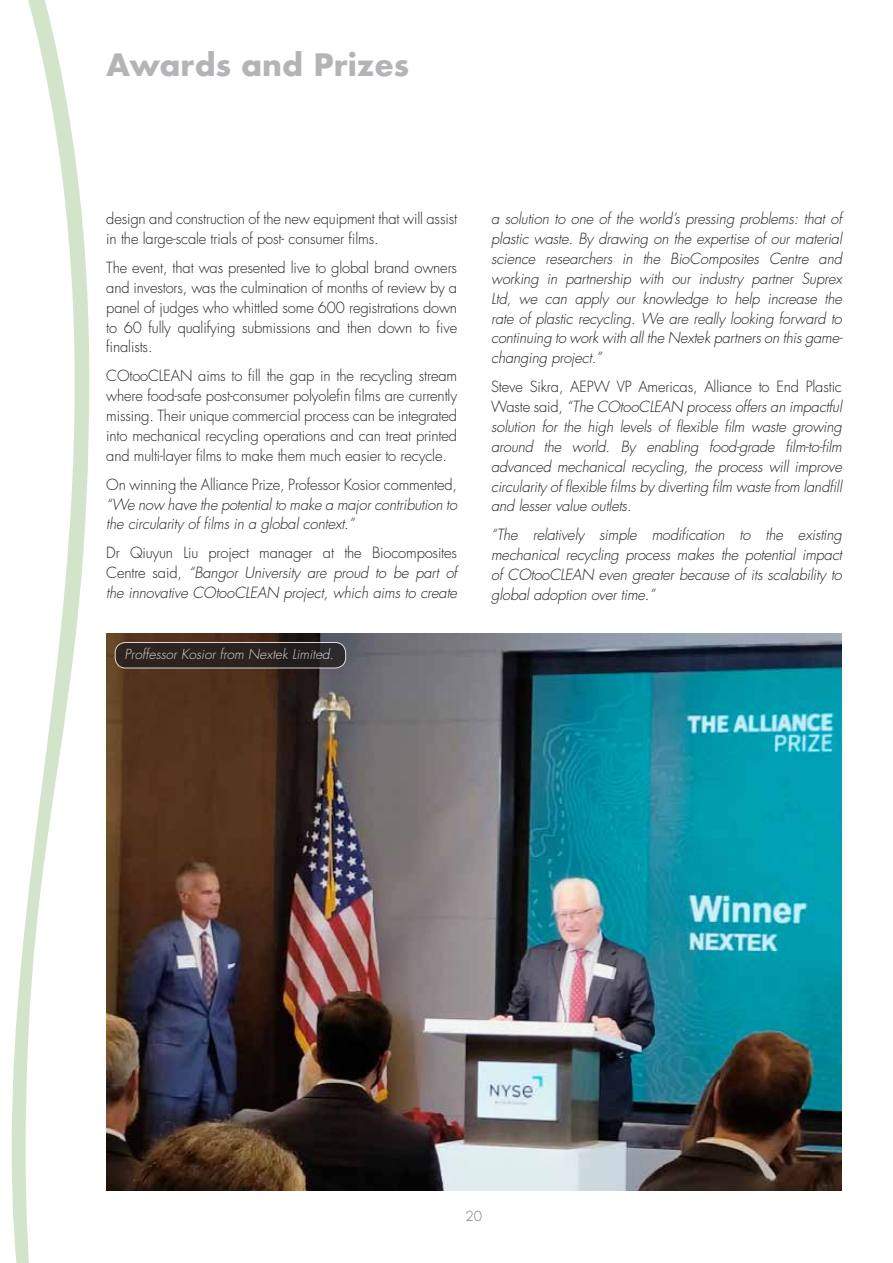
<style>
.page{position:relative;width:893px;height:1263px;background:#fff}
.page>*{position:absolute;margin:0;border:0;box-sizing:border-box;transform-origin:0 0}
.t1{font:700 30px "Futura";color:#b4b3b7}
.t2{font:italic 300 15px/19.8px "Futura";letter-spacing:-.01em;color:#231f20;text-align:justify}
.t3{font:300 15px/19.8px "Futura";letter-spacing:-.01em;color:#231f20;text-align:justify}
.t4{font:italic 300 13.5px "Futura";color:#fff}
.t5{font:300 13.5px "Futura";color:#717074}
.s1{font-style:normal}
</style>
<div class="page">
<svg style="left:11px;top:0;width:78px;height:1263px"></svg>
<img style="left:106px;top:634px;width:736px;height:557px">
<div style="left:115px;top:642px;width:231px;height:26px;background:linear-gradient(to right,#2f231d,#272224);border-radius:10px"></div>
<div style="left:115px;top:642px;width:231px;height:26px;border:1px solid #fff;border-radius:10px"></div>
<h1 class="t1" style="left:106px;top:43px;width:304px">Awards and Prizes</h1>
<p class="t3" style="left:106px;top:209px;width:352px">design and construction of the new equipment that will assist in the large-scale trials of post- consumer films.</p>
<p class="t3" style="left:106px;top:258px;width:352px">The event, that was presented live to global brand owners and investors, was the culmination of months of review by a panel of judges who whittled some 600 registrations down to 60 fully qualifying submissions and then down to five finalists.</p>
<p class="t3" style="left:106px;top:366px;width:352px">COtooCLEAN aims to fill the gap in the recycling stream where food-safe post-consumer polyolefin films are currently missing. Their unique commercial process can be integrated into mechanical recycling operations and can treat printed and multi-layer films to make them much easier to recycle.</p>
<p class="t3" style="left:106px;top:474px;width:352px">On winning the Alliance Prize, Professor Kosior commented,</p>
<p class="t2" style="left:106px;top:494px;width:352px">“We now have the potential to make a major contribution to the circularity of films in a global context.”</p>
<p class="t2" style="left:106px;top:543px;width:352px"><span class="s1">Dr Qiuyun Liu project manager at the Biocomposites Centre said,</span> “Bangor University are proud to be part of the innovative COtooCLEAN project, which aims to create</p>
<p class="t4" style="left:125px;top:646px;width:211px">Proffessor Kosior from Nextek Limited.</p>
<p class="t2" style="left:491px;top:209px;width:353px">a solution to one of the world’s pressing problems: that of plastic waste. By drawing on the expertise of our material science researchers in the BioComposites Centre and working in partnership with our industry partner Suprex Ltd, we can apply our knowledge to help increase the rate of plastic recycling. We are really looking forward to continuing to work with all the Nextek partners on this game&shy;changing project.”</p>
<p class="t2" style="left:491px;top:377px;width:352px"><span class="s1">Steve Sikra, AEPW VP Americas, Alliance to End Plastic Waste said,</span> “The COtooCLEAN process offers an impactful solution for the high levels of flexible film waste growing around the world. By enabling food-grade film-to-film advanced mechanical recycling, the process will improve circularity of flexible films by diverting film waste from landfill and lesser value outlets.</p>
<p class="t2" style="left:491px;top:525px;width:352px">“The relatively simple modification to the existing mechanical recycling process makes the potential impact of COtooCLEAN even greater because of its scalability to global adoption over time.”</p>
<p class="t5" style="left:465px;top:1207px;width:18px">20</p>
</div>
